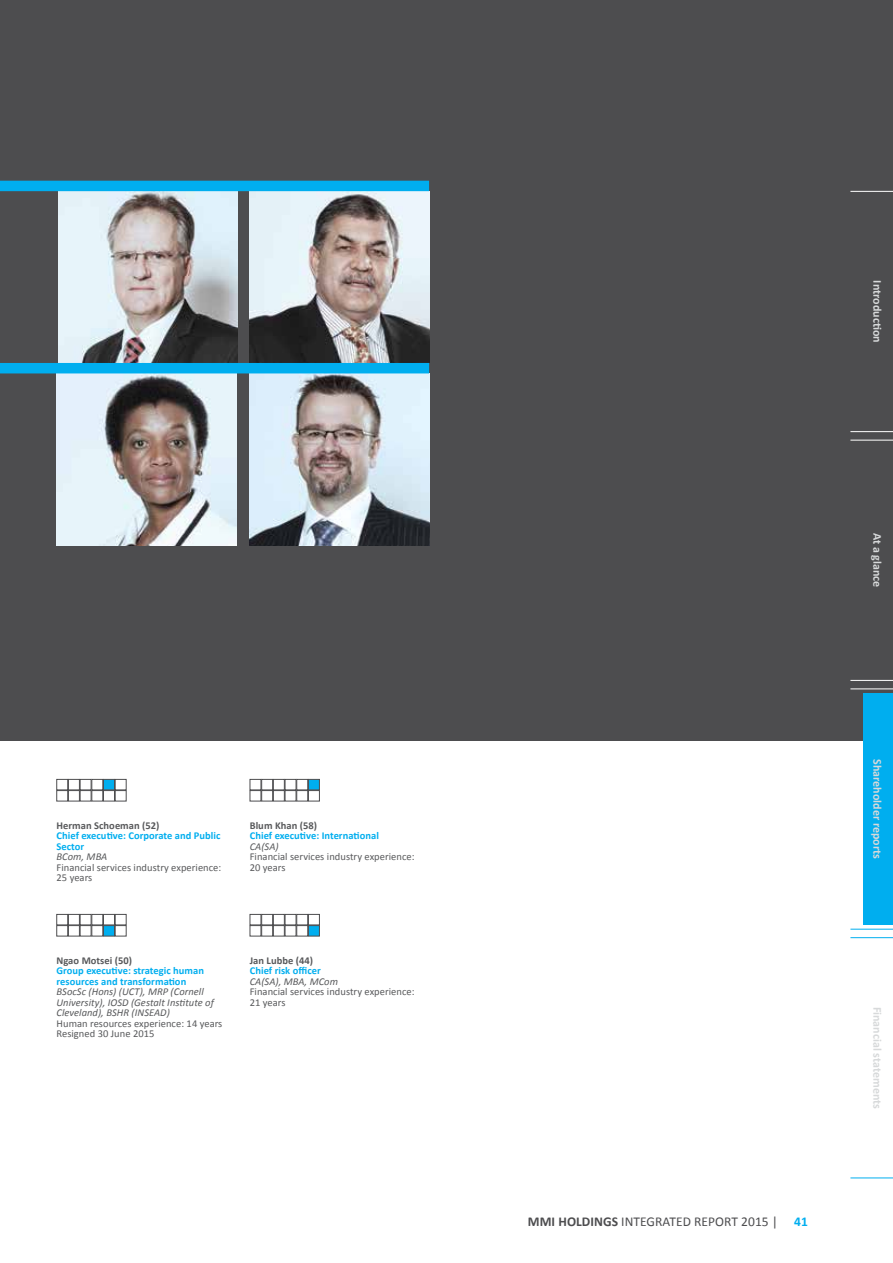
<style>
.page{position:relative;width:893px;height:1263px;background:#fff}
.page>*{position:absolute;margin:0;border:0;box-sizing:border-box;transform-origin:0 0}
.t1{font:13.5px "Calibri";letter-spacing:.005em;color:#4d4d4f}
.t2{font:700 12px "Calibri";color:#d7d9da}
.t3{font:10.5px/10.5px "Calibri";letter-spacing:.005em;color:#58595b}
.t4{font:700 10.5px/10.5px "Calibri";letter-spacing:.005em;color:#00aeef}
.t5{font:italic 10.5px/10.5px "Calibri";letter-spacing:.005em;color:#58595b}
.t6{font:700 10.5px "Calibri";letter-spacing:.005em;color:#58595b}
.s1{font-weight:700}
.s2{font-weight:700;color:#00aeef}
</style>
<div class="page">
<div style="left:0;top:0;width:893px;height:741px;background:#4d4d4f"></div>
<img style="left:58px;top:191px;width:180px;height:172px">
<img style="left:249px;top:191px;width:180px;height:172px">
<img style="left:57px;top:373px;width:179px;height:172px">
<img style="left:249px;top:373px;width:180px;height:172px">
<div style="left:0;top:181px;width:429px;height:10px;background:#00aeef"></div>
<div style="left:863px;top:693px;width:30px;height:232px;background:#00aeef"></div>
<hr style="left:850px;top:191px;width:43px;height:1px;background:#fff">
<hr style="left:850px;top:431px;width:43px;height:1px;background:#fff">
<hr style="left:850px;top:680px;width:43px;height:1px;background:#fff">
<hr style="left:850px;top:929px;width:43px;height:1px;background:#00aeef">
<hr style="left:850px;top:440px;width:43px;height:1px;background:#fff">
<hr style="left:850px;top:689px;width:43px;height:1px;background:#fff">
<hr style="left:850px;top:937px;width:43px;height:1px;background:#00aeef">
<hr style="left:850px;top:1178px;width:43px;height:1px;background:#00aeef">
<div style="left:0;top:363px;width:429px;height:10px;background:#00aeef"></div>
<div style="left:57px;top:779px;width:11px;height:11px;background:#fff;border:1px solid #4d4d4f"></div>
<div style="left:68px;top:779px;width:12px;height:11px;background:#fff;border:1px solid #4d4d4f"></div>
<div style="left:80px;top:779px;width:11px;height:11px;background:#fff;border:1px solid #4d4d4f"></div>
<div style="left:103px;top:779px;width:12px;height:11px;background:#00aeef;border:1px solid #4d4d4f"></div>
<div style="left:115px;top:779px;width:11px;height:11px;background:#fff;border:1px solid #4d4d4f"></div>
<div style="left:57px;top:790px;width:11px;height:11px;background:#fff;border:1px solid #4d4d4f"></div>
<div style="left:80px;top:790px;width:11px;height:11px;background:#fff;border:1px solid #4d4d4f"></div>
<div style="left:92px;top:779px;width:11px;height:11px;background:#fff;border:1px solid #4d4d4f"></div>
<div style="left:68px;top:790px;width:12px;height:11px;background:#fff;border:1px solid #4d4d4f"></div>
<div style="left:115px;top:790px;width:11px;height:11px;background:#fff;border:1px solid #4d4d4f"></div>
<div style="left:103px;top:790px;width:12px;height:11px;background:#fff;border:1px solid #4d4d4f"></div>
<div style="left:92px;top:790px;width:11px;height:11px;background:#fff;border:1px solid #4d4d4f"></div>
<div style="left:250px;top:779px;width:11px;height:11px;background:#fff;border:1px solid #4d4d4f"></div>
<div style="left:262px;top:779px;width:11px;height:11px;background:#fff;border:1px solid #4d4d4f"></div>
<div style="left:273px;top:779px;width:11px;height:11px;background:#fff;border:1px solid #4d4d4f"></div>
<div style="left:297px;top:779px;width:11px;height:11px;background:#fff;border:1px solid #4d4d4f"></div>
<div style="left:308px;top:779px;width:12px;height:11px;background:#00aeef;border:1px solid #4d4d4f"></div>
<div style="left:250px;top:790px;width:11px;height:11px;background:#fff;border:1px solid #4d4d4f"></div>
<div style="left:273px;top:790px;width:11px;height:11px;background:#fff;border:1px solid #4d4d4f"></div>
<div style="left:285px;top:779px;width:11px;height:11px;background:#fff;border:1px solid #4d4d4f"></div>
<div style="left:262px;top:790px;width:11px;height:11px;background:#fff;border:1px solid #4d4d4f"></div>
<div style="left:308px;top:790px;width:12px;height:11px;background:#fff;border:1px solid #4d4d4f"></div>
<div style="left:297px;top:790px;width:11px;height:11px;background:#fff;border:1px solid #4d4d4f"></div>
<div style="left:285px;top:790px;width:11px;height:11px;background:#fff;border:1px solid #4d4d4f"></div>
<div style="left:57px;top:914px;width:11px;height:11px;background:#fff;border:1px solid #4d4d4f"></div>
<div style="left:68px;top:914px;width:12px;height:11px;background:#fff;border:1px solid #4d4d4f"></div>
<div style="left:80px;top:914px;width:11px;height:11px;background:#fff;border:1px solid #4d4d4f"></div>
<div style="left:103px;top:914px;width:12px;height:11px;background:#fff;border:1px solid #4d4d4f"></div>
<div style="left:115px;top:914px;width:11px;height:11px;background:#fff;border:1px solid #4d4d4f"></div>
<div style="left:57px;top:925px;width:11px;height:11px;background:#fff;border:1px solid #4d4d4f"></div>
<div style="left:80px;top:925px;width:11px;height:11px;background:#fff;border:1px solid #4d4d4f"></div>
<div style="left:92px;top:914px;width:11px;height:11px;background:#fff;border:1px solid #4d4d4f"></div>
<div style="left:68px;top:925px;width:12px;height:11px;background:#fff;border:1px solid #4d4d4f"></div>
<div style="left:115px;top:925px;width:11px;height:11px;background:#fff;border:1px solid #4d4d4f"></div>
<div style="left:103px;top:925px;width:12px;height:11px;background:#00aeef;border:1px solid #4d4d4f"></div>
<div style="left:92px;top:925px;width:11px;height:11px;background:#fff;border:1px solid #4d4d4f"></div>
<div style="left:250px;top:914px;width:11px;height:11px;background:#fff;border:1px solid #4d4d4f"></div>
<div style="left:262px;top:914px;width:11px;height:11px;background:#fff;border:1px solid #4d4d4f"></div>
<div style="left:273px;top:914px;width:11px;height:11px;background:#fff;border:1px solid #4d4d4f"></div>
<div style="left:297px;top:914px;width:11px;height:11px;background:#fff;border:1px solid #4d4d4f"></div>
<div style="left:308px;top:914px;width:12px;height:11px;background:#fff;border:1px solid #4d4d4f"></div>
<div style="left:250px;top:925px;width:11px;height:11px;background:#fff;border:1px solid #4d4d4f"></div>
<div style="left:273px;top:925px;width:11px;height:11px;background:#fff;border:1px solid #4d4d4f"></div>
<div style="left:285px;top:914px;width:11px;height:11px;background:#fff;border:1px solid #4d4d4f"></div>
<div style="left:262px;top:925px;width:11px;height:11px;background:#fff;border:1px solid #4d4d4f"></div>
<div style="left:308px;top:925px;width:12px;height:11px;background:#00aeef;border:1px solid #4d4d4f"></div>
<div style="left:297px;top:925px;width:11px;height:11px;background:#fff;border:1px solid #4d4d4f"></div>
<div style="left:285px;top:925px;width:11px;height:11px;background:#fff;border:1px solid #4d4d4f"></div>
<p class="t6" style="left:57px;top:818px;width:105px">Herman Schoeman (52)</p>
<p class="t4" style="left:57px;top:830px;width:165px">Chief executive: Corporate and Public<br>Sector</p>
<p class="t5" style="left:57px;top:851px;width:52px">BCom, MBA</p>
<p class="t3" style="left:57px;top:862px;width:166px">Financial services industry experience:<br>25 years</p>
<p class="t6" style="left:250px;top:818px;width:69px">Blum Khan (58)</p>
<p class="t4" style="left:250px;top:830px;width:131px">Chief executive: International</p>
<p class="t5" style="left:250px;top:840px;width:30px">CA(SA)</p>
<p class="t3" style="left:250px;top:851px;width:166px">Financial services industry experience:<br>20 years</p>
<p class="t6" style="left:57px;top:953px;width:77px">Ngao Motsei (50)</p>
<p class="t4" style="left:57px;top:965px;width:149px">Group executive: strategic human resources and transformation</p>
<p class="t5" style="left:57px;top:986px;width:159px">BSocSc (Hons) (UCT), MRP (Cornell<br>University), IOSD (Gestalt Institute of<br>Cleveland), BSHR (INSEAD)</p>
<p class="t3" style="left:57px;top:1018px;width:167px">Human resources experience: 14 years<br>Resigned 30 June 2015</p>
<p class="t6" style="left:250px;top:953px;width:65px">Jan Lubbe (44)</p>
<p class="t4" style="left:250px;top:965px;width:73px">Chief risk officer</p>
<p class="t5" style="left:250px;top:975px;width:90px">CA(SA), MBA, MCom</p>
<p class="t3" style="left:250px;top:986px;width:166px">Financial services industry experience:<br>21 years</p>
<p class="t2" style="left:885px;top:280px;width:64px;rotate:90deg">Introduction</p>
<p class="t2" style="left:885px;top:533px;width:56px;rotate:90deg">At a glance</p>
<p class="t1" style="left:528px;top:1212px;width:281px"><span class="s1">MMI HOLDINGS</span> INTEGRATED REPORT 2015 | <span class="s2">41</span></p>
<p class="t2" style="left:885px;top:759px;width:101px;rotate:90deg">Shareholder reports</p>
<p class="t2" style="left:885px;top:1006px;width:104px;rotate:90deg">Financial statements</p>
</div>
